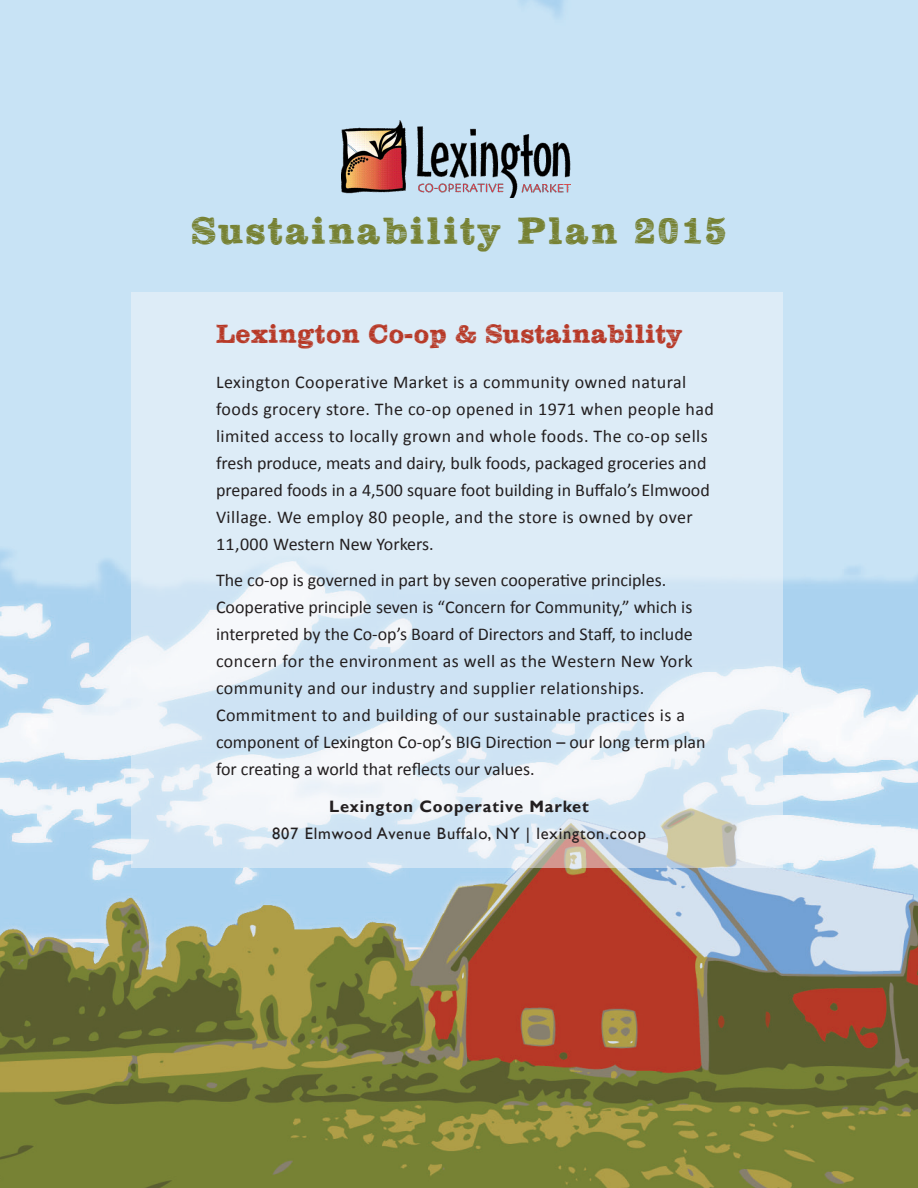
<style>
.page{position:relative;width:918px;height:1188px;background:#fff}
.page>*{position:absolute;margin:0;border:0;box-sizing:border-box;transform-origin:0 0}
.t1{font:39px "Plateaux";letter-spacing:.05em;color:#778234}
.t2{font:27px "Plateaux";color:#b73826}
.t3{font:18px/27px "Calibri";color:#231f20}
.t4{font:18px/27px "Calibri";letter-spacing:.02em;color:#231f20}
.t5{font:16.5px "Gill Sans";letter-spacing:.05em;color:#231f20}
.t6{font:700 16.5px "Gill Sans";letter-spacing:.05em;color:#231f20}
</style>
<div class="page">
<img style="left:0;top:0;width:918px;height:1188px">
<svg style="left:131px;top:292px;width:652px;height:576px;background:#dbeaf5"></svg>
<img style="left:341px;top:121px;width:230px;height:76px">
<p class="t1" style="left:191px;top:215px;width:538px">Sustainability Plan 2015</p>
<p class="t2" style="left:216px;top:323px;width:469px">Lexington Co-op &amp; Sustainability</p>
<p class="t4" style="left:216px;top:368px;width:500px">Lexington Cooperative Market is a community owned natural foods grocery store. The co-op opened in 1971 when people had limited access to locally grown and whole foods. The co-op sells fresh produce, meats and dairy, bulk foods, packaged groceries and prepared foods in a 4,500 square foot building in Buffalo’s Elmwood Village. We employ 80 people, and the store is owned by over 11,000 Western New Yorkers.</p>
<p class="t3" style="left:216px;top:566px;width:478px">The co-op is governed in part by seven cooperative principles.<br>Cooperative principle seven is “Concern for Community,” which is interpreted by the Co-op’s Board of Directors and Staff, to include concern for the environment as well as the Western New York community and our industry and supplier relationships.</p>
<p class="t3" style="left:216px;top:701px;width:491px">Commitment to and building of our sustainable practices is a component of Lexington Co-op’s BIG Direction – our long term plan for creating a world that reflects our values.</p>
<p class="t6" style="left:329px;top:797px;width:261px">Lexington Cooperative Market</p>
<p class="t5" style="left:272px;top:824px;width:375px">807 Elmwood Avenue Buffalo, NY | lexington.coop</p>
</div>
